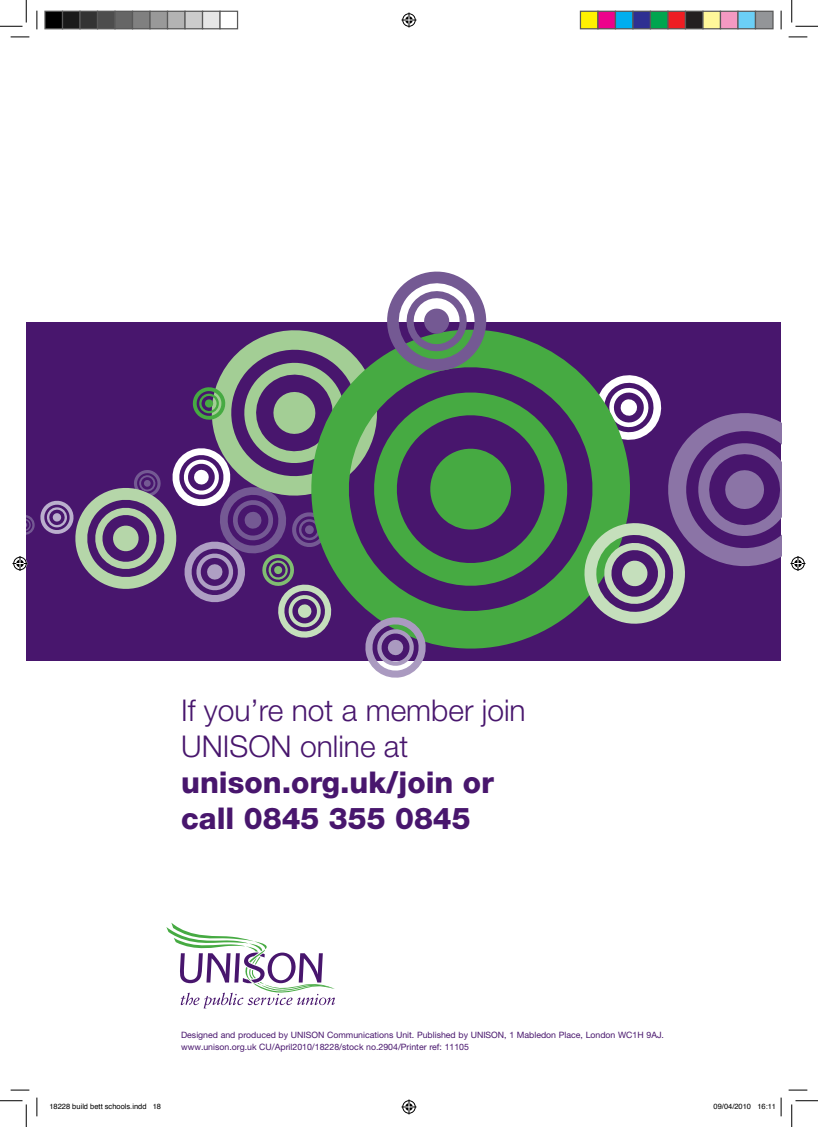
<style>
.page{position:relative;width:818px;height:1127px;background:#fff}
.page>*{position:absolute;margin:0;border:0;box-sizing:border-box;transform-origin:0 0}
.t1{font:300 30px/35.9px "Helvetica Neue";color:#48166d}
.t2{font:800 30px/35.9px "Helvetica Neue";color:#48166d}
.t3{font:8.75px/11.2px "Helvetica Neue";color:#48166d}
.t4{font:7.5px "Helvetica";color:#000}
</style>
<div class="page">
<div style="left:26px;top:323px;width:755px;height:338px;background:#48166d"></div>
<svg style="left:516px;top:322px;width:133px;height:320px"></svg>
<svg style="left:580px;top:371px;width:201px;height:256px"></svg>
<svg style="left:166px;top:922px;width:169px;height:86px"></svg>
<svg style="left:11px;top:36px;width:18px;height:2px"></svg>
<svg style="left:788px;top:36px;width:19px;height:2px"></svg>
<svg style="left:11px;top:1089px;width:18px;height:1px"></svg>
<svg style="left:788px;top:1089px;width:19px;height:1px"></svg>
<svg style="left:36px;top:11px;width:2px;height:18px"></svg>
<svg style="left:36px;top:1097px;width:2px;height:18px"></svg>
<svg style="left:780px;top:11px;width:2px;height:18px"></svg>
<svg style="left:0;top:0;width:27px;height:27px"></svg>
<svg style="left:0;top:1100px;width:27px;height:26px"></svg>
<svg style="left:791px;top:0;width:27px;height:27px"></svg>
<svg style="left:791px;top:1100px;width:27px;height:26px"></svg>
<svg style="left:401px;top:13px;width:15px;height:15px"></svg>
<svg style="left:401px;top:1099px;width:15px;height:15px"></svg>
<svg style="left:13px;top:271px;width:503px;height:406px"></svg>
<svg style="left:790px;top:556px;width:15px;height:15px"></svg>
<div style="left:45px;top:11px;width:18px;height:18px;background:#000"></div>
<div style="left:44px;top:11px;width:19px;height:18px;border:1px solid #595959"></div>
<div style="left:63px;top:11px;width:17px;height:18px;background:#1a1a1a"></div>
<div style="left:62px;top:11px;width:19px;height:18px;border:1px solid #595959"></div>
<div style="left:80px;top:11px;width:18px;height:18px;background:#333"></div>
<div style="left:79px;top:11px;width:19px;height:18px;border:1px solid #595959"></div>
<div style="left:98px;top:11px;width:17px;height:18px;background:#4d4d4d"></div>
<div style="left:97px;top:11px;width:19px;height:18px;border:1px solid #595959"></div>
<div style="left:115px;top:11px;width:18px;height:18px;background:#666"></div>
<div style="left:114px;top:11px;width:19px;height:18px;border:1px solid #595959"></div>
<div style="left:133px;top:11px;width:17px;height:18px;background:#808080"></div>
<div style="left:132px;top:11px;width:19px;height:18px;border:1px solid #595959"></div>
<div style="left:150px;top:11px;width:18px;height:18px;background:#999"></div>
<div style="left:149px;top:11px;width:19px;height:18px;border:1px solid #595959"></div>
<div style="left:168px;top:11px;width:17px;height:18px;background:#b3b3b3"></div>
<div style="left:167px;top:11px;width:19px;height:18px;border:1px solid #595959"></div>
<div style="left:185px;top:11px;width:18px;height:18px;background:#ccc"></div>
<div style="left:184px;top:11px;width:19px;height:18px;border:1px solid #595959"></div>
<div style="left:203px;top:11px;width:17px;height:18px;background:#e6e6e6"></div>
<div style="left:202px;top:11px;width:19px;height:18px;border:1px solid #595959"></div>
<div style="left:219px;top:11px;width:19px;height:18px;border:1px solid #595959"></div>
<div style="left:580px;top:11px;width:18px;height:18px;background:#fff101"></div>
<div style="left:580px;top:11px;width:18px;height:18px;border:1px solid #595959"></div>
<div style="left:598px;top:11px;width:17px;height:18px;background:#ed028c"></div>
<div style="left:597px;top:11px;width:19px;height:18px;border:1px solid #595959"></div>
<div style="left:615px;top:11px;width:18px;height:18px;background:#00aeef"></div>
<div style="left:615px;top:11px;width:18px;height:18px;border:1px solid #595959"></div>
<div style="left:633px;top:11px;width:17px;height:18px;background:#2e3092"></div>
<div style="left:632px;top:11px;width:19px;height:18px;border:1px solid #595959"></div>
<div style="left:650px;top:11px;width:18px;height:18px;background:#00a54f"></div>
<div style="left:650px;top:11px;width:18px;height:18px;border:1px solid #595959"></div>
<div style="left:668px;top:11px;width:17px;height:18px;background:#ee1d23"></div>
<div style="left:667px;top:11px;width:19px;height:18px;border:1px solid #595959"></div>
<div style="left:685px;top:11px;width:18px;height:18px;background:#231f20"></div>
<div style="left:685px;top:11px;width:18px;height:18px;border:1px solid #595959"></div>
<div style="left:703px;top:11px;width:17px;height:18px;background:#fff79a"></div>
<div style="left:702px;top:11px;width:19px;height:18px;border:1px solid #595959"></div>
<div style="left:720px;top:11px;width:18px;height:18px;background:#f499c2"></div>
<div style="left:720px;top:11px;width:18px;height:18px;border:1px solid #595959"></div>
<div style="left:738px;top:11px;width:17px;height:18px;background:#6bcff6"></div>
<div style="left:737px;top:11px;width:19px;height:18px;border:1px solid #595959"></div>
<div style="left:755px;top:11px;width:18px;height:18px;background:#939598"></div>
<div style="left:755px;top:11px;width:18px;height:18px;border:1px solid #595959"></div>
<svg style="left:780px;top:1097px;width:2px;height:18px"></svg>
<h1 class="t1" style="left:181px;top:691px;width:346px">If you’re not a member join<br>UNISON online at</h1>
<h1 class="t2" style="left:181px;top:763px;width:314px">unison.org.uk/join or call 0845 355 0845</h1>
<p class="t3" style="left:181px;top:1029px;width:484px">Designed and produced by UNISON Communications Unit. Published by UNISON, 1 Mabledon Place, London WC1H 9AJ. www.unison.org.uk CU/April2010/18228/stock no.2904/Printer ref: 11105</p>
<p class="t4" style="left:49px;top:1100px;width:113px">18228 build bett schools.indd 18</p>
<p class="t4" style="left:713px;top:1100px;width:64px">09/04/2010 16:11</p>
</div>
